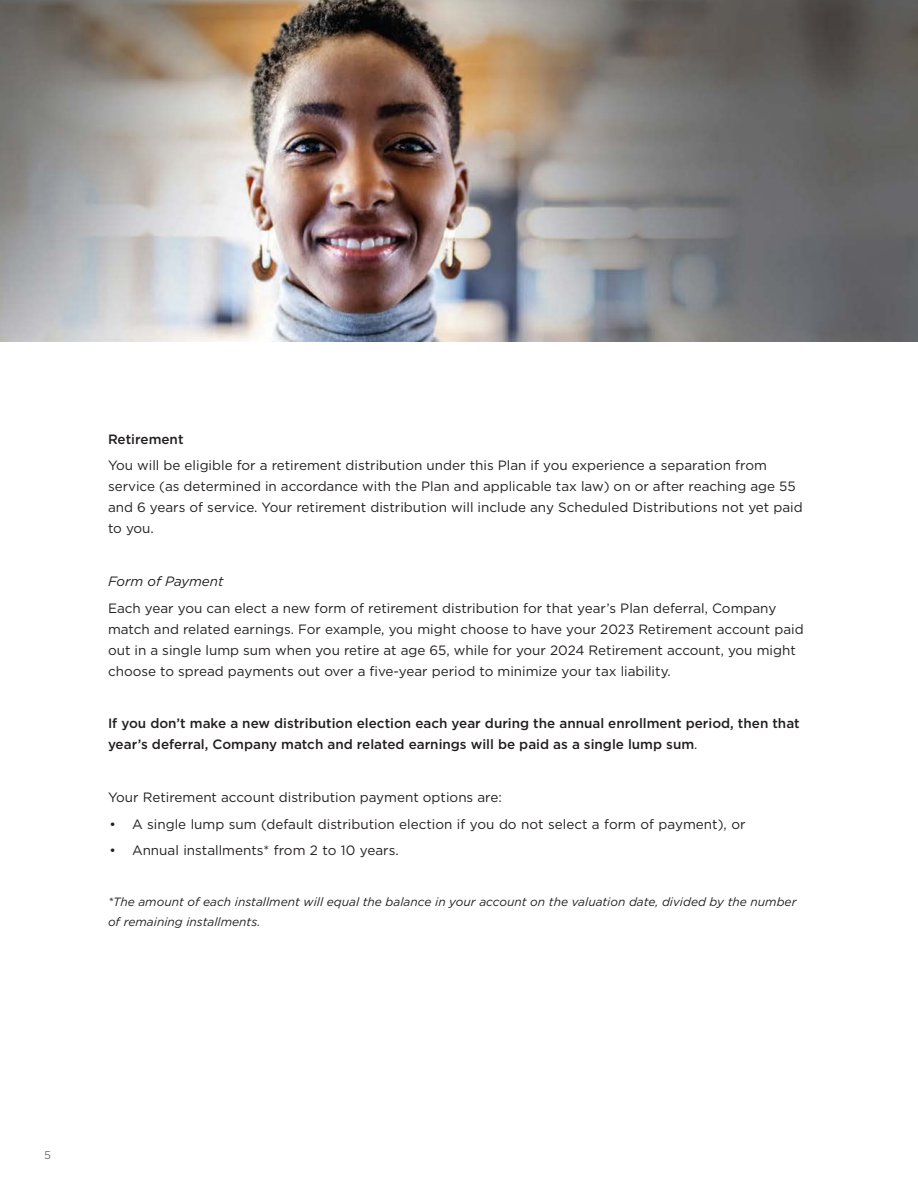
<style>
.page{position:relative;width:918px;height:1188px;background:#fff}
.page>*{position:absolute;margin:0;border:0;box-sizing:border-box;transform-origin:0 0}
.t1{font:13.5px/21px "Gotham";color:#231f20}
.t2{font:500 13.5px/21px "Gotham";color:#231f20}
.t3{font:italic 13.5px "Gotham";color:#231f20}
.t4{font:italic 12px/19.5px "Gotham";color:#231f20}
.t5{font:11.25px "Gotham";color:#6c6d70}
.s1{font-weight:400}
</style>
<div class="page">
<img style="left:0;top:0;width:918px;height:341px">
<p class="t2" style="left:108px;top:429px;width:77px">Retirement</p>
<p class="t1" style="left:108px;top:455px;width:696px">You will be eligible for a retirement distribution under this Plan if you experience a separation from service (as determined in accordance with the Plan and applicable tax law) on or after reaching age 55 and 6 years of service. Your retirement distribution will include any Scheduled Distributions not yet paid to you.</p>
<p class="t3" style="left:108px;top:574px;width:117px">Form of Payment</p>
<p class="t1" style="left:108px;top:597px;width:697px">Each year you can elect a new form of retirement distribution for that year’s Plan deferral, Company match and related earnings. For example, you might choose to have your 2023 Retirement account paid out in a single lump sum when you retire at age 65, while for your 2024 Retirement account, you might choose to spread payments out over a five-year period to minimize your tax liability.</p>
<p class="t2" style="left:108px;top:713px;width:693px">If you don’t make a new distribution election each year during the annual enrollment period, then that year’s deferral, Company match and related earnings will be paid as a single lump sum<span class="s1">.</span></p>
<p class="t1" style="left:108px;top:787px;width:395px">Your Retirement account distribution payment options are:</p>
<p class="t1" style="left:109px;top:813px;width:638px">• A single lump sum (default distribution election if you do not select a form of payment), or</p>
<p class="t1" style="left:109px;top:839px;width:291px">• Annual installments* from 2 to 10 years.</p>
<p class="t4" style="left:108px;top:892px;width:690px">*The amount of each installment will equal the balance in your account on the valuation date, divided by the number of remaining installments.</p>
<p class="t5" style="left:44px;top:1148px;width:8px">5</p>
</div>
